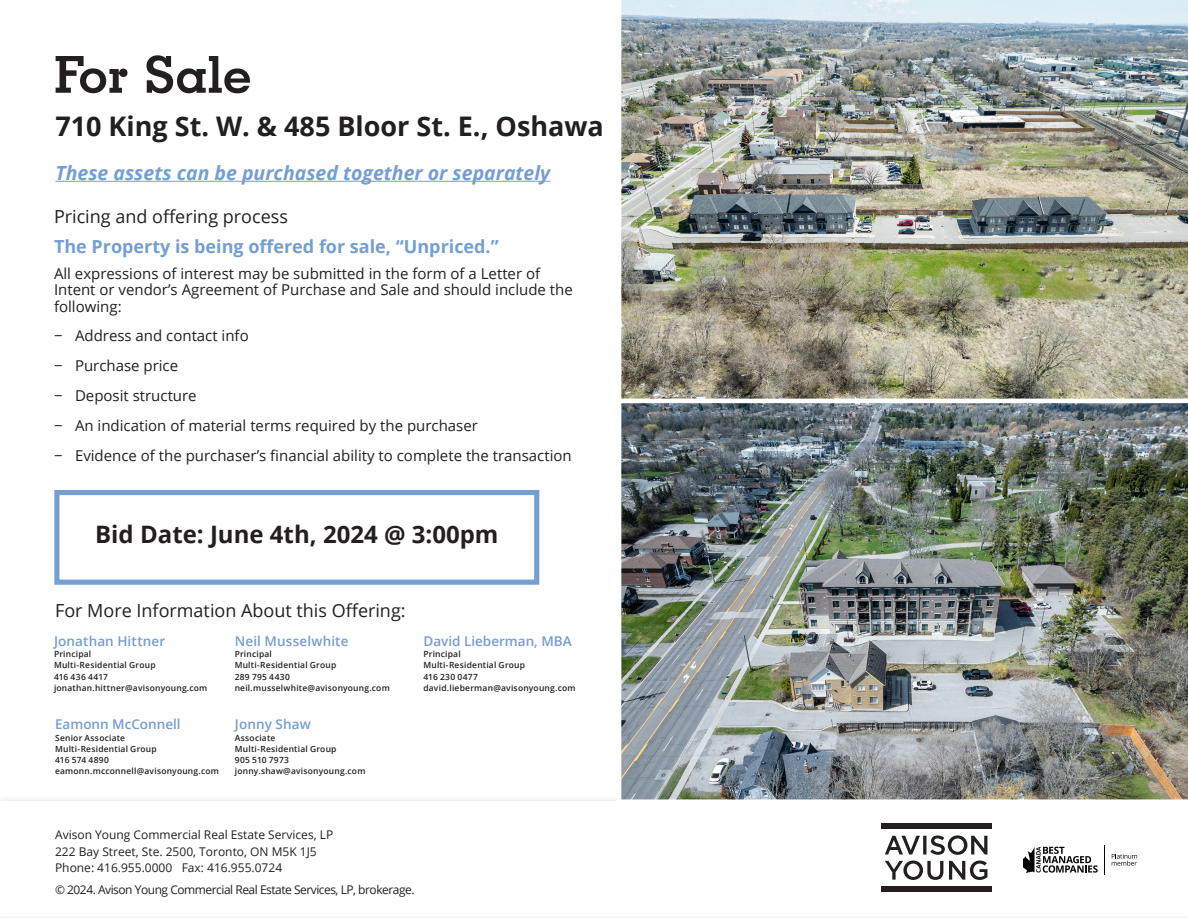
<style>
.page{position:relative;width:1188px;height:918px;background:#fff}
.page>*{position:absolute;margin:0;border:0;box-sizing:border-box;transform-origin:0 0}
.t1{font:700 51px "Geometric Slab 703 BT";letter-spacing:.01em;color:#231f20}
.t2{font:700 27px "Open Sans";color:#231f20}
.t3{font:700 24px "Open Sans";color:#231f20}
.t4{font:italic 700 19.5px "Open Sans";color:#759ed2}
.t5{font:18px "Open Sans";color:#231f20}
.t6{font:700 18px "Open Sans";color:#759ed2}
.t7{font:15px/16.5px "Open Sans";color:#231f20}
.AT_A_GLANCE_Text_Icon{font:600 13.5px "Open Sans";letter-spacing:.01em;color:#759ed2}
.Icon_Text{font:600 13.5px "Open Sans";color:#759ed2}
.t8{font:12px "Open Sans";color:#231f20}
.t9{font:12px "Open Sans";letter-spacing:-.04em;color:#231f20}
.AT_A_GLANCE_Text_Icon-2{font:600 8.4px "Open Sans";letter-spacing:.025em;color:#231f20}
.AT_A_GLANCE_Text_Icon-3{font:600 8.4px "Open Sans";color:#231f20}
.AT_A_GLANCE_Text_Icon-4{font:600 8.4px "Open Sans";letter-spacing:.045em;color:#231f20}
</style>
<div class="page">
<img style="left:621px;top:405px;width:567px;height:395px">
<svg style="left:1023px;top:847px;width:75px;height:26px"></svg>
<svg style="left:1112px;top:854px;width:25px;height:12px"></svg>
<div style="left:881px;top:824px;width:111px;height:5px;background:#231f20"></div>
<div style="left:881px;top:886px;width:111px;height:5px;background:#231f20"></div>
<svg style="left:885px;top:835px;width:102px;height:20px"></svg>
<svg style="left:885px;top:861px;width:58px;height:19px"></svg>
<svg style="left:949px;top:861px;width:38px;height:19px"></svg>
<hr style="left:55px;top:181px;width:495px;height:1px;background:#759ed2">
<div style="left:54px;top:490px;width:485px;height:95px;border:5px solid #759ed2"></div>
<img style="left:621px;top:0;width:567px;height:405px">
<p class="t1" style="left:54px;top:44px;width:199px">For Sale</p>
<p class="t2" style="left:55px;top:107px;width:550px">710 King St. W. &amp; 485 Bloor St. E., Oshawa</p>
<p class="t4" style="left:55px;top:159px;width:497px">These assets can be purchased together or separately</p>
<p class="t5" style="left:54px;top:205px;width:235px">Pricing and offering process</p>
<p class="t6" style="left:54px;top:234px;width:446px">The Property is being offered for sale, “Unpriced.”</p>
<p class="t7" style="left:54px;top:265px;width:520px">All expressions of interest may be submitted in the form of a Letter of<br>Intent or vendor’s Agreement of Purchase and Sale and should include the following:</p>
<p class="t7" style="left:54px;top:327px;width:196px">− Address and contact info</p>
<p class="t7" style="left:54px;top:357px;width:126px">− Purchase price</p>
<p class="t7" style="left:54px;top:387px;width:144px">− Deposit structure</p>
<p class="t7" style="left:54px;top:417px;width:425px">− An indication of material terms required by the purchaser</p>
<p class="t7" style="left:54px;top:447px;width:519px">− Evidence of the purchaser’s financial ability to complete the transaction</p>
<p class="t3" style="left:95px;top:518px;width:405px">Bid Date: June 4th, 2024 @ 3:00pm</p>
<p class="t5" style="left:55px;top:598px;width:352px">For More Information About this Offering:</p>
<p class="AT_A_GLANCE_Text_Icon" style="left:54px;top:632px;width:113px">Jonathan Hittner</p>
<p class="AT_A_GLANCE_Text_Icon-2" style="left:54px;top:648px;width:39px">Principal</p>
<p class="AT_A_GLANCE_Text_Icon-2" style="left:54px;top:660px;width:103px">Multi-Residential Group</p>
<p class="AT_A_GLANCE_Text_Icon-3" style="left:54px;top:671px;width:55px">416 436 4417</p>
<p class="AT_A_GLANCE_Text_Icon-2" style="left:54px;top:682px;width:155px">jonathan.hittner@avisonyoung.com</p>
<p class="AT_A_GLANCE_Text_Icon" style="left:235px;top:632px;width:115px">Neil Musselwhite</p>
<p class="AT_A_GLANCE_Text_Icon-2" style="left:235px;top:648px;width:39px">Principal</p>
<p class="AT_A_GLANCE_Text_Icon-2" style="left:235px;top:660px;width:103px">Multi-Residential Group</p>
<p class="AT_A_GLANCE_Text_Icon-2" style="left:235px;top:671px;width:57px">289 795 4430</p>
<p class="AT_A_GLANCE_Text_Icon-2" style="left:235px;top:682px;width:157px">neil.musselwhite@avisonyoung.com</p>
<p class="Icon_Text" style="left:55px;top:715px;width:127px">Eamonn McConnell</p>
<p class="AT_A_GLANCE_Text_Icon-2" style="left:55px;top:732px;width:72px">Senior Associate</p>
<p class="AT_A_GLANCE_Text_Icon-2" style="left:55px;top:743px;width:103px">Multi-Residential Group</p>
<p class="AT_A_GLANCE_Text_Icon-2" style="left:55px;top:754px;width:55px">416 574 4890</p>
<p class="AT_A_GLANCE_Text_Icon-2" style="left:55px;top:766px;width:165px">eamonn.mcconnell@avisonyoung.com</p>
<p class="AT_A_GLANCE_Text_Icon" style="left:235px;top:715px;width:77px">Jonny Shaw</p>
<p class="AT_A_GLANCE_Text_Icon-2" style="left:235px;top:732px;width:42px">Associate</p>
<p class="AT_A_GLANCE_Text_Icon-2" style="left:235px;top:743px;width:103px">Multi-Residential Group</p>
<p class="AT_A_GLANCE_Text_Icon-2" style="left:235px;top:754px;width:56px">905 510 7973</p>
<p class="AT_A_GLANCE_Text_Icon-2" style="left:235px;top:766px;width:132px">jonny.shaw@avisonyoung.com</p>
<p class="Icon_Text" style="left:423px;top:632px;width:150px">David Lieberman, MBA</p>
<p class="AT_A_GLANCE_Text_Icon-2" style="left:423px;top:648px;width:39px">Principal</p>
<p class="AT_A_GLANCE_Text_Icon-2" style="left:423px;top:660px;width:103px">Multi-Residential Group</p>
<p class="AT_A_GLANCE_Text_Icon-4" style="left:423px;top:671px;width:56px">416 230 0477</p>
<p class="AT_A_GLANCE_Text_Icon-2" style="left:423px;top:682px;width:154px">david.lieberman@avisonyoung.com</p>
<p class="t8" style="left:55px;top:827px;width:280px">Avison Young Commercial Real Estate Services, LP</p>
<p class="t8" style="left:55px;top:843px;width:263px">222 Bay Street, Ste. 2500, Toronto, ON M5K 1J5</p>
<p class="t8" style="left:55px;top:860px;width:229px">Phone: 416.955.0000 Fax: 416.955.0724</p>
<p class="t9" style="left:55px;top:881px;width:361px">© 2024. Avison Young Commercial Real Estate Services, LP, brokerage.</p>
</div>
